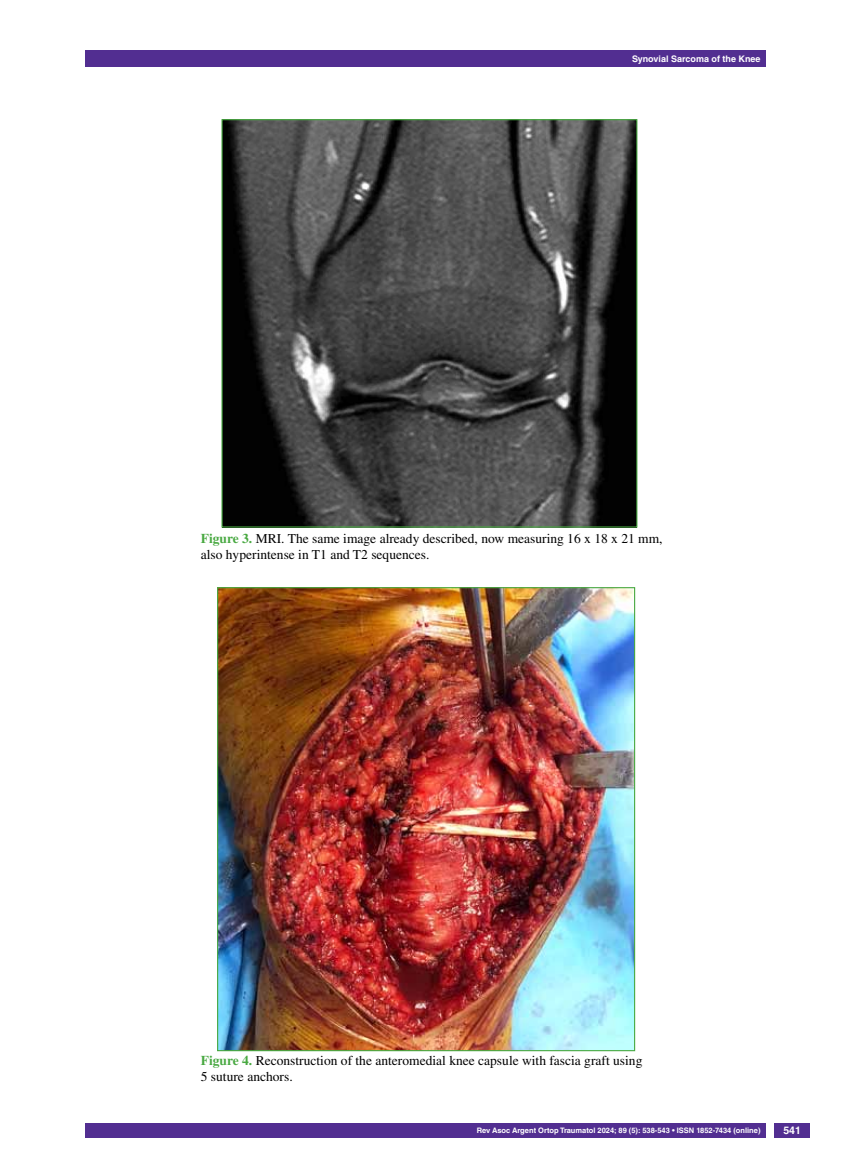
<style>
.page{position:relative;width:851px;height:1170px;background:#fff}
.page>*{position:absolute;margin:0;border:0;box-sizing:border-box;transform-origin:0 0}
.t1{font:13.5px/16.2px "Times LT Std";color:#000}
.t2{font:700 10.5px "Helvetica LT Std";color:#fff}
.t3{font:700 9px "Helvetica LT Std";color:#fff}
.t4{font:700 7.5px "Helvetica LT Std";color:#fff}
.s1{font-weight:700;color:#49a942}
</style>
<div class="page">
<div style="left:85px;top:50px;width:680px;height:17px;background:#522e91"></div>
<div style="left:85px;top:1123px;width:680px;height:14px;background:#522e91"></div>
<div style="left:774px;top:1123px;width:35px;height:14px;background:#522e91"></div>
<img style="left:223px;top:121px;width:412px;height:404px">
<img style="left:219px;top:589px;width:414px;height:460px">
<p class="t3" style="left:632px;top:53px;width:130px">Synovial Sarcoma of the Knee</p>
<p class="t1" style="left:201px;top:530px;width:463px"><span class="s1">Figure 3.</span> MRI. The same image already described, now measuring 16 x 18 x 21 mm, also hyperintense in T1 and T2 sequences.</p>
<p class="t1" style="left:201px;top:1051px;width:443px"><span class="s1">Figure 4.</span> Reconstruction of the anteromedial knee capsule with fascia graft using<br>5 suture anchors.</p>
<p class="t4" style="left:477px;top:1125px;width:285px">Rev Asoc Argent Ortop Traumatol 2024; 89 (5): 538-543 • ISSN 1852-7434 (online)</p>
<p class="t2" style="left:783px;top:1124px;width:19px">541</p>
</div>
